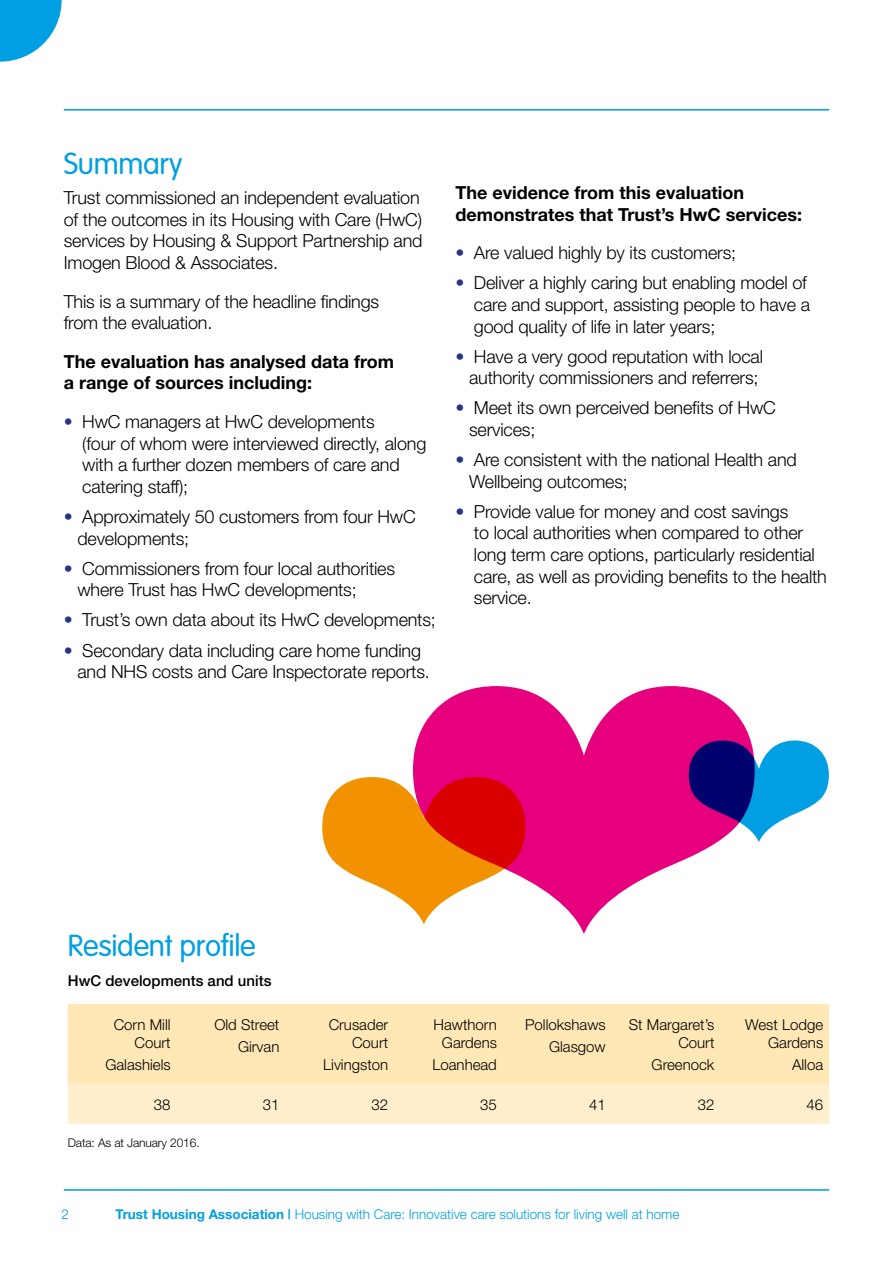
<style>
.page{position:relative;width:893px;height:1263px;background:#fff}
.page>*{position:absolute;margin:0;border:0;box-sizing:border-box;transform-origin:0 0}
.t1{font:300 30px "VAG Rounded";letter-spacing:-.01em;color:#009fe3}
.t2{font:300 18px/21.6px "Helvetica Neue";letter-spacing:-.01em;color:#000}
.t3{font:700 18px/21.6px "Helvetica Neue";color:#000}
.t4{font:300 15px/18px "Helvetica Neue";color:#000;text-align:right}
.t5{font:500 15px "Helvetica Neue";color:#000}
.t6{font:300 13.5px "Helvetica Neue";color:#009fe3}
.t7{font:300 12px "Helvetica Neue";letter-spacing:-.01em;color:#000}
.s1{color:#283583}
.s2{font-weight:700}
</style>
<div class="page">
<hr style="left:64px;top:109px;width:765px;height:2px;background:#009fe3">
<hr style="left:64px;top:1189px;width:765px;height:2px;background:#009fe3">
<div style="left:68px;top:1004px;width:761px;height:80px;background:#ffe7b6"></div>
<div style="left:68px;top:1084px;width:761px;height:40px;background:#fec"></div>
<svg style="left:0;top:0;width:62px;height:62px"></svg>
<h1 class="t1" style="left:64px;top:146px;width:120px">Summary</h1>
<p class="t2" style="left:64px;top:187px;width:360px">Trust commissioned an independent evaluation of the outcomes in its Housing with Care (HwC) services by Housing &amp; Support Partnership and Imogen Blood &amp; Associates.</p>
<p class="t2" style="left:64px;top:290px;width:317px">This is a summary of the headline findings from the evaluation.</p>
<p class="t3" style="left:64px;top:350px;width:332px">The evaluation has analysed data from a range of sources including:</p>
<p class="t2" style="left:82px;top:410px;width:346px;text-indent:-18px"><span class="s1">•</span> HwC managers at HwC developments<br>(four of whom were interviewed directly, along with a further dozen members of care and catering staff);</p>
<p class="t2" style="left:77px;top:505px;width:340px;text-indent:-14px"><span class="s1">•</span> Approximately 50 customers from four HwC developments;</p>
<p class="t2" style="left:77px;top:557px;width:319px;text-indent:-14px"><span class="s1">•</span> Commissioners from four local authorities where Trust has HwC developments;</p>
<p class="t2" style="left:64px;top:609px;width:374px"><span class="s1">•</span> Trust’s own data about its HwC developments;</p>
<p class="t2" style="left:77px;top:639px;width:354px;text-indent:-14px"><span class="s1">•</span> Secondary data including care home funding and NHS costs and Care Inspectorate reports.</p>
<p class="t3" style="left:455px;top:181px;width:348px">The evidence from this evaluation demonstrates that Trust’s HwC services:</p>
<p class="t2" style="left:455px;top:242px;width:282px"><span class="s1">•</span> Are valued highly by its customers;</p>
<p class="t2" style="left:474px;top:272px;width:338px;text-indent:-18px"><span class="s1">•</span> Deliver a highly caring but enabling model of care and support, assisting people to have a good quality of life in later years;</p>
<p class="t2" style="left:455px;top:345px;width:309px;text-align:center"><span class="s1">•</span> Have a very good reputation with local authority commissioners and referrers;</p>
<p class="t2" style="left:469px;top:397px;width:308px;text-indent:-14px"><span class="s1">•</span> Meet its own perceived benefits of HwC services;</p>
<p class="t2" style="left:469px;top:448px;width:329px;text-indent:-14px"><span class="s1">•</span> Are consistent with the national Health and<br>Wellbeing outcomes;</p>
<p class="t2" style="left:474px;top:500px;width:354px;text-indent:-18px"><span class="s1">•</span> Provide value for money and cost savings<br>to local authorities when compared to other long term care options, particularly residential care, as well as providing benefits to the health service.</p>
<h1 class="t1" style="left:68px;top:928px;width:190px">Resident profile</h1>
<p class="t5" style="left:68px;top:972px;width:205px">HwC developments and units</p>
<p class="t4" style="left:114px;top:1015px;width:58px">Corn Mill<br>Court</p>
<p class="t4" style="left:105px;top:1055px;width:67px">Galashiels</p>
<p class="t4" style="left:214px;top:1013px;width:67px;line-height:22.2px">Old Street<br>Girvan</p>
<p class="t4" style="left:329px;top:1015px;width:61px">Crusader<br>Court</p>
<p class="t4" style="left:323px;top:1055px;width:66px">Livingston</p>
<p class="t4" style="left:434px;top:1015px;width:65px;text-align:center">Hawthorn<br>Gardens</p>
<p class="t4" style="left:432px;top:1055px;width:66px">Loanhead</p>
<p class="t4" style="left:525px;top:1013px;width:82px;line-height:22.2px">Pollokshaws<br>Glasgow</p>
<p class="t4" style="left:629px;top:1015px;width:87px">St Margaret’s<br>Court</p>
<p class="t4" style="left:652px;top:1055px;width:64px">Greenock</p>
<p class="t4" style="left:745px;top:1015px;width:80px">West Lodge<br>Gardens</p>
<p class="t4" style="left:792px;top:1055px;width:33px">Alloa</p>
<p class="t4" style="left:154px;top:1095px;width:18px">38</p>
<p class="t4" style="left:263px;top:1095px;width:18px">31</p>
<p class="t4" style="left:371px;top:1095px;width:18px">32</p>
<p class="t4" style="left:480px;top:1095px;width:18px">35</p>
<p class="t4" style="left:589px;top:1095px;width:18px">41</p>
<p class="t4" style="left:698px;top:1095px;width:18px">32</p>
<p class="t4" style="left:806px;top:1095px;width:18px">46</p>
<p class="t7" style="left:68px;top:1135px;width:133px">Data: As at January 2016.</p>
<p class="t6" style="left:62px;top:1206px;width:9px">2</p>
<p class="t6" style="left:116px;top:1206px;width:565px"><span class="s2">Trust Housing Association |</span> Housing with Care: Innovative care solutions for living well at home</p>
</div>
